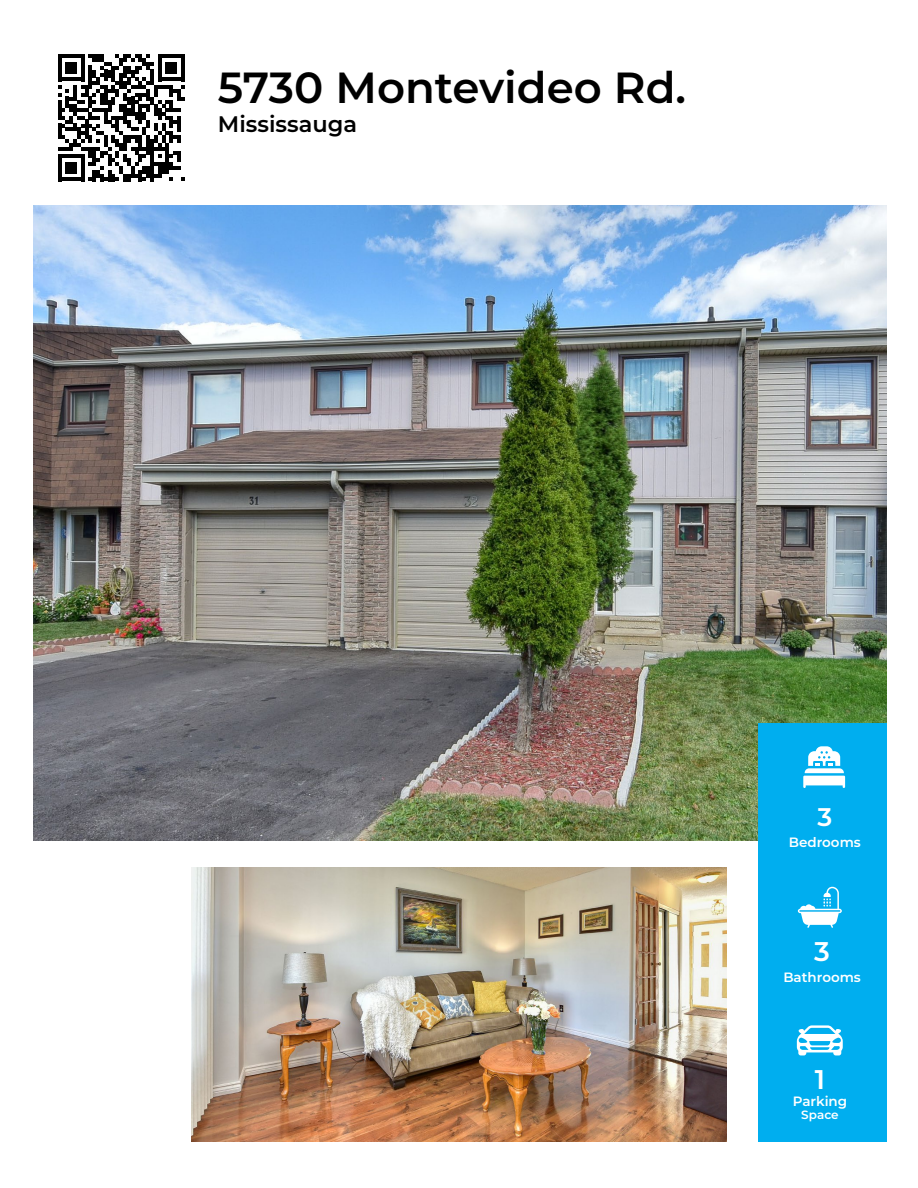
<style>
.page{position:relative;width:918px;height:1188px;background:#fff}
.page>*{position:absolute;margin:0;border:0;box-sizing:border-box;transform-origin:0 0}
.t1{font:600 43.5px "Montserrat";color:#000}
.t2{font:600 27px "Montserrat";color:#fff}
.t3{font:600 25.5px "Montserrat";color:#fff}
.t4{font:600 22.5px "Montserrat";color:#000}
.t5{font:600 13.5px "Montserrat";color:#fff}
.t6{font:600 12px "Montserrat";letter-spacing:-.005em;color:#fff}
</style>
<div class="page">
<img style="left:33px;top:205px;width:854px;height:635px">
<svg style="left:816px;top:618px;width:6px;height:5px"></svg>
<div style="left:758px;top:724px;width:128px;height:418px;background:#00aeef"></div>
<svg style="left:803px;top:746px;width:42px;height:42px"></svg>
<svg style="left:798px;top:887px;width:44px;height:41px"></svg>
<svg style="left:797px;top:1025px;width:46px;height:30px"></svg>
<svg style="left:58px;top:54px;width:127px;height:127px"></svg>
<img style="left:191px;top:867px;width:536px;height:275px">
<h1 class="t1" style="left:218px;top:57px;width:470px">5730 Montevideo Rd.</h1>
<h3 class="t4" style="left:218px;top:108px;width:141px">Mississauga</h3>
<h3 class="t3" style="left:817px;top:799px;width:16px">3</h3>
<p class="t5" style="left:789px;top:832px;width:74px">Bedrooms</p>
<h2 class="t2" style="left:814px;top:932px;width:17px">3</h2>
<p class="t5" style="left:783px;top:967px;width:79px">Bathrooms</p>
<h2 class="t2" style="left:815px;top:1061px;width:12px">1</h2>
<p class="t5" style="left:793px;top:1092px;width:56px">Parking</p>
<p class="t6" style="left:801px;top:1107px;width:39px">Space</p>
</div>
